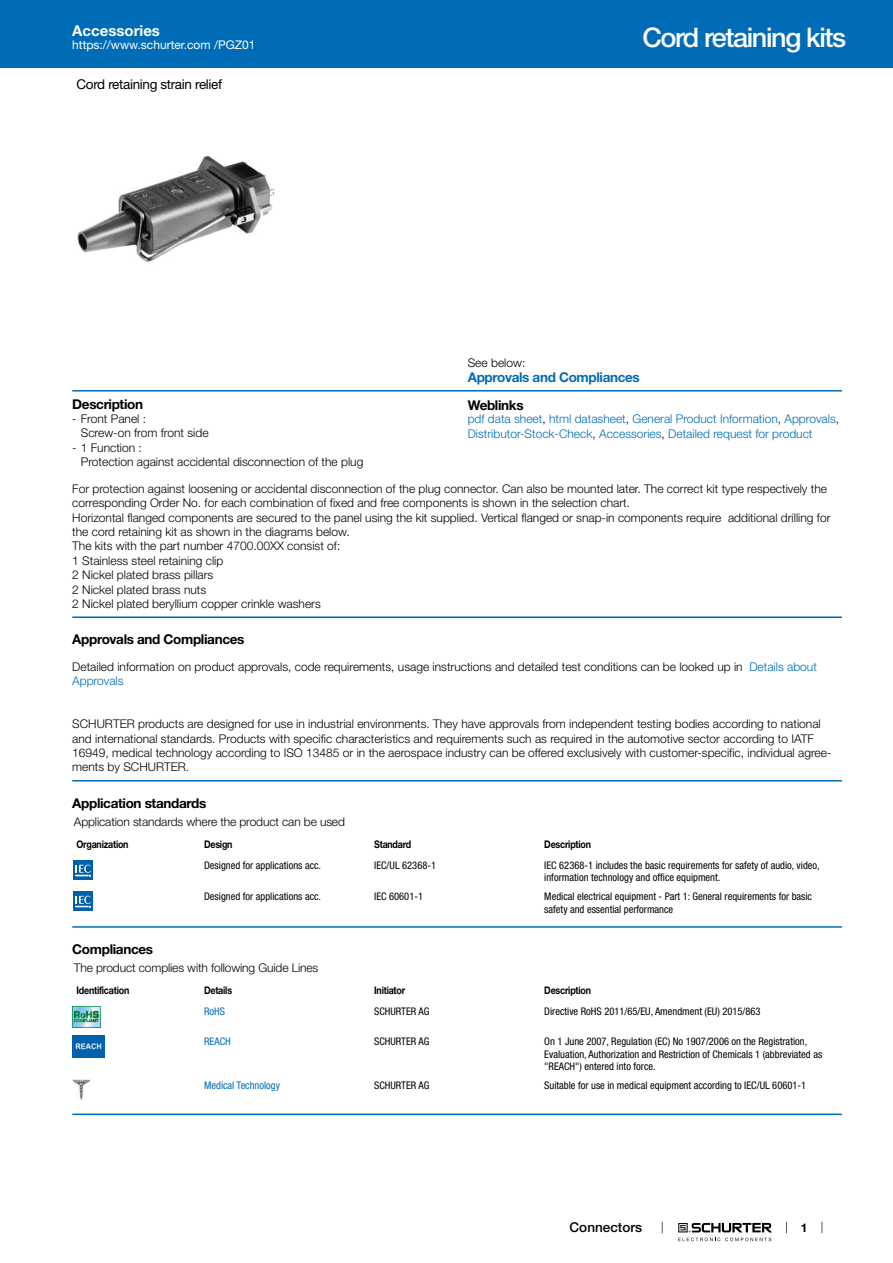
<style>
.page{position:relative;width:893px;height:1263px;background:#fff}
.page>*{position:absolute;margin:0;border:0;box-sizing:border-box;transform-origin:0 0}
.t1{font:500 27px "Helvetica Neue LT";letter-spacing:-.05em;color:#fff}
.t2{font:700 15px "Helvetica Neue LT";color:#fff}
.t3{font:700 13.5px "Helvetica Neue LT";letter-spacing:-.025em;color:#000}
.t4{font:13.5px "Helvetica Neue LT";letter-spacing:-.025em;color:#000}
.t5{font:700 13.5px "Helvetica Neue LT";letter-spacing:-.025em;color:#006bb6}
.t6{font:500 13.5px "Helvetica Neue LT";color:#000}
.t7{font:300 12px/14.4px "Helvetica Neue LT";color:#000}
.t8{font:300 12px/14.4px "Helvetica Neue LT";color:#006bb6}
.t9{font:12px "Helvetica Neue LT";color:#fff}
.t10{font:700 12px "Helvetica Neue LT";color:#000}
.t11{font:condensed 10.5px/12.6px "Helvetica Neue LT";color:#000}
.t12{font:700 10.5px "Helvetica Neue LT";letter-spacing:-.025em;color:#000;scale:.85 1}
.t13{font:condensed 10.5px "Helvetica Neue LT";color:#006bb6}
.s1{color:#000}
.s2{color:#006bb6}
</style>
<div class="page">
<svg style="left:678px;top:1223px;width:94px;height:18px"></svg>
<div style="left:0;top:0;width:893px;height:68px;background:#006bb6"></div>
<img style="left:77px;top:155px;width:198px;height:107px">
<hr style="left:72px;top:390px;width:770px;height:1px;background:#006bb6">
<hr style="left:72px;top:616px;width:770px;height:2px;background:#006bb6">
<hr style="left:72px;top:780px;width:770px;height:1px;background:#006bb6">
<svg style="left:73px;top:860px;width:20px;height:1px"></svg>
<div style="left:73px;top:861px;width:20px;height:19px;background:#0060a9"></div>
<svg style="left:75px;top:864px;width:16px;height:13px"></svg>
<svg style="left:73px;top:891px;width:20px;height:1px"></svg>
<div style="left:73px;top:892px;width:20px;height:19px;background:#0060a9"></div>
<svg style="left:75px;top:896px;width:16px;height:12px"></svg>
<hr style="left:72px;top:926px;width:770px;height:2px;background:#006bb6">
<img style="left:72px;top:1006px;width:29px;height:21px">
<img style="left:72px;top:1036px;width:32px;height:21px">
<img style="left:72px;top:1079px;width:17px;height:22px">
<hr style="left:72px;top:1113px;width:770px;height:2px;background:#006bb6">
<p class="t2" style="left:72px;top:21px;width:89px">Accessories</p>
<p class="t9" style="left:72px;top:38px;width:185px">https://www.schurter.com /PGZ01</p>
<p class="t4" style="left:77px;top:76px;width:147px">Cord retaining strain relief</p>
<h1 class="t1" style="left:642px;top:21px;width:205px">Cord retaining kits</h1>
<p class="t3" style="left:72px;top:396px;width:72px">Description</p>
<p class="t7" style="left:81px;top:411px;width:129px;text-indent:-9px">- Front Panel :<br>Screw-on from front side</p>
<p class="t7" style="left:81px;top:440px;width:284px;text-indent:-9px">- 1 Function :<br>Protection against accidental disconnection of the plug</p>
<p class="t7" style="left:468px;top:355px;width:59px">See below:</p>
<p class="t5" style="left:468px;top:368px;width:174px">Approvals and Compliances</p>
<p class="t3" style="left:468px;top:396px;width:57px">Weblinks</p>
<p class="t8" style="left:468px;top:412px;width:373px">pdf data sheet<span class="s1">,</span> html datasheet<span class="s1">,</span> General Product Information<span class="s1">,</span> Approvals<span class="s1">,<br></span>Distributor-Stock-Check<span class="s1">,</span> Accessories<span class="s1">,</span> Detailed request for product</p>
<p class="t7" style="left:72px;top:481px;width:760px">For protection against loosening or accidental disconnection of the plug connector. Can also be mounted later. The correct kit type respectively the corresponding Order No. for each combination of fixed and free components is shown in the selection chart.<br>Horizontal flanged components are secured to the panel using the kit supplied. Vertical flanged or snap-in components require additional drilling for the cord retaining kit as shown in the diagrams below.<br>The kits with the part number 4700.00XX consist of:<br>1 Stainless steel retaining clip<br>2 Nickel plated brass pillars<br>2 Nickel plated brass nuts<br>2 Nickel plated beryllium copper crinkle washers</p>
<p class="t3" style="left:72px;top:631px;width:174px">Approvals and Compliances</p>
<p class="t7" style="left:72px;top:659px;width:746px">Detailed information on product approvals, code requirements, usage instructions and detailed test conditions can be looked up in <span class="s2">Details about<br>Approvals</span></p>
<p class="t7" style="left:72px;top:716px;width:761px">SCHURTER products are designed for use in industrial environments. They have approvals from independent testing bodies according to national and international standards. Products with specific characteristics and requirements such as required in the automotive sector according to IATF 16949, medical technology according to ISO 13485 or in the aerospace industry can be offered exclusively with customer-specific, individual agree&shy;ments by SCHURTER.</p>
<p class="t3" style="left:72px;top:794px;width:135px">Application standards</p>
<p class="t7" style="left:74px;top:814px;width:272px">Application standards where the product can be used</p>
<p class="t12" style="left:77px;top:837px;width:63px">Organization</p>
<p class="t12" style="left:204px;top:837px;width:35px">Design</p>
<p class="t12" style="left:374px;top:837px;width:45px">Standard</p>
<p class="t12" style="left:544px;top:837px;width:57px">Description</p>
<p class="t11" style="left:204px;top:859px;width:119px">Designed for applications acc.</p>
<p class="t11" style="left:374px;top:859px;width:63px">IEC/UL 62368-1</p>
<p class="t11" style="left:544px;top:859px;width:277px">IEC 62368-1 includes the basic requirements for safety of audio, video, information technology and office equipment.</p>
<p class="t11" style="left:204px;top:890px;width:119px">Designed for applications acc.</p>
<p class="t11" style="left:374px;top:890px;width:50px">IEC 60601-1</p>
<p class="t11" style="left:544px;top:890px;width:269px">Medical electrical equipment - Part 1: General requirements for basic safety and essential performance</p>
<p class="t3" style="left:72px;top:940px;width:82px">Compliances</p>
<p class="t7" style="left:74px;top:960px;width:246px">The product complies with following Guide Lines</p>
<p class="t12" style="left:77px;top:983px;width:64px">Identification</p>
<p class="t12" style="left:204px;top:983px;width:35px">Details</p>
<p class="t12" style="left:374px;top:983px;width:38px">Initiator</p>
<p class="t12" style="left:544px;top:983px;width:57px">Description</p>
<p class="t13" style="left:204px;top:1005px;width:22px">RoHS</p>
<p class="t11" style="left:374px;top:1005px;width:57px">SCHURTER AG</p>
<p class="t11" style="left:544px;top:1005px;width:218px">Directive RoHS 2011/65/EU, Amendment (EU) 2015/863</p>
<p class="t13" style="left:204px;top:1035px;width:28px">REACH</p>
<p class="t11" style="left:374px;top:1035px;width:57px">SCHURTER AG</p>
<p class="t11" style="left:544px;top:1035px;width:279px">On 1 June 2007, Regulation (EC) No 1907/2006 on the Registration,<br>Evaluation, Authorization and Restriction of Chemicals 1 (abbreviated as "REACH") entered into force.</p>
<p class="t13" style="left:204px;top:1079px;width:78px">Medical Technology</p>
<p class="t11" style="left:374px;top:1078px;width:57px">SCHURTER AG</p>
<p class="t11" style="left:544px;top:1078px;width:263px">Suitable for use in medical equipment according to IEC/UL 60601-1</p>
<p class="t6" style="left:570px;top:1219px;width:74px">Connectors</p>
<p class="t10" style="left:801px;top:1220px;width:8px">1</p>
</div>
